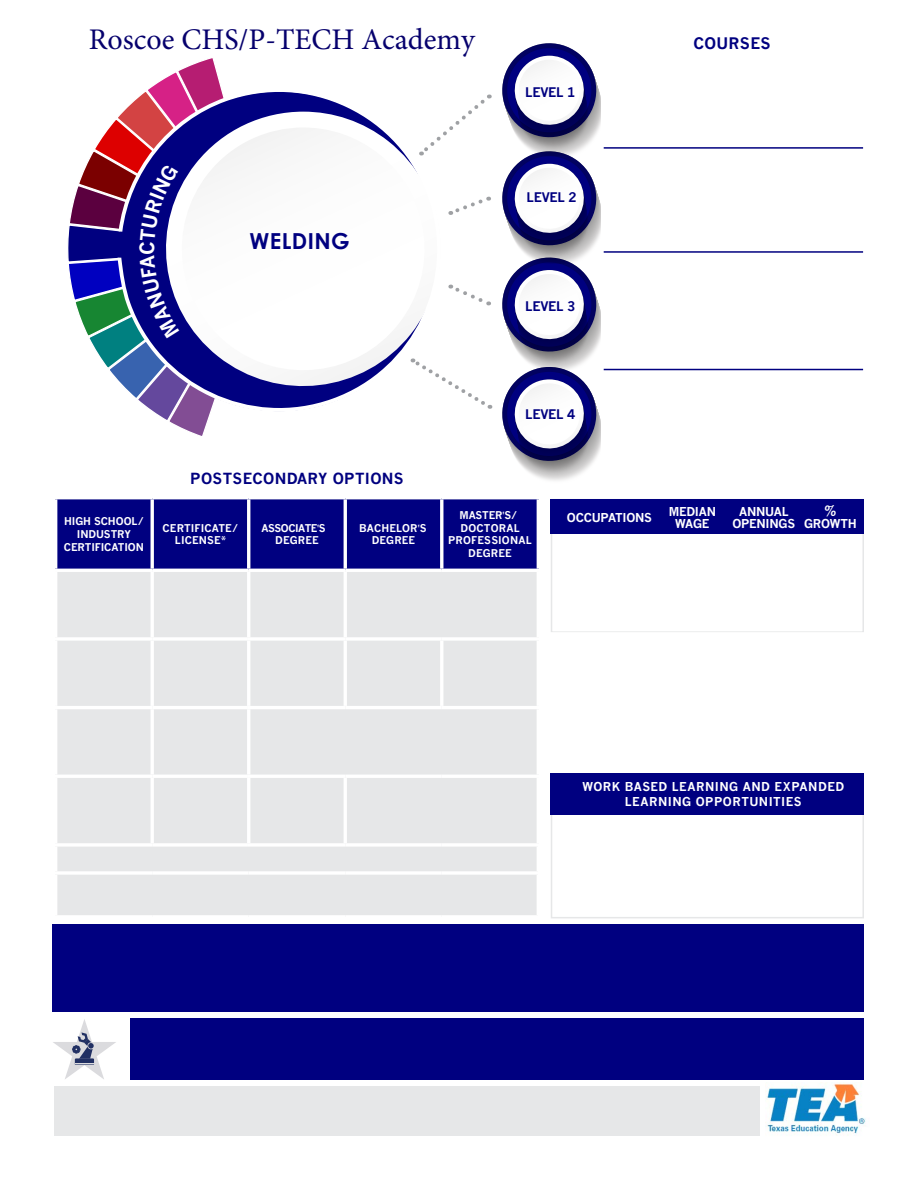
<style>
.page{position:relative;width:918px;height:1188px;background:#fff}
.page>*{position:absolute;margin:0;border:0;box-sizing:border-box;transform-origin:0 0}
.t1{font:30px "Minion Pro";color:#06006d}
.t2{font:700 22.05px "Century Gothic";letter-spacing:.02em;color:#000080}
.t3{font:700 15.6px "News Gothic";letter-spacing:.02em;color:#000080}
.t4{font:700 15px "News Gothic";letter-spacing:.02em;color:#000080}
.t5{font:700 13.05px "News Gothic";letter-spacing:-.02em;color:#000080}
.t6{font:700 12px/13.5px "News Gothic";letter-spacing:.03em;color:#fff;text-align:center}
.t7{font:700 12px/12px "News Gothic";letter-spacing:-.025em;color:#fff;text-align:center}
.t8{font:700 10.5px/12.6px "News Gothic";letter-spacing:.005em;color:#fff;text-align:center}
.t9{font:700 10.5px/12.6px "News Gothic";letter-spacing:-.05em;color:#fff}
.s1{font-family:"Minion Pro"}
</style>
<div class="page">
<svg style="left:273px;top:92px;width:176px;height:317px"></svg>
<svg style="left:502px;top:43px;width:98px;height:438px"></svg>
<div style="left:56px;top:498px;width:96px;height:72px;background:#000080"></div>
<div style="left:152px;top:498px;width:97px;height:72px;background:#000080"></div>
<div style="left:249px;top:498px;width:96px;height:72px;background:#000080"></div>
<div style="left:345px;top:498px;width:97px;height:72px;background:#000080"></div>
<div style="left:442px;top:498px;width:96px;height:72px;background:#000080"></div>
<hr style="left:54px;top:496px;width:98px;height:3px;background:#fff">
<hr style="left:152px;top:496px;width:97px;height:3px;background:#fff">
<hr style="left:249px;top:496px;width:96px;height:3px;background:#fff">
<hr style="left:345px;top:496px;width:97px;height:3px;background:#fff">
<hr style="left:442px;top:496px;width:98px;height:3px;background:#fff">
<hr style="left:604px;top:369px;width:259px;height:1px;background:#000080">
<hr style="left:604px;top:251px;width:259px;height:2px;background:#000080">
<hr style="left:604px;top:147px;width:259px;height:2px;background:#000080">
<div style="left:54px;top:1087px;width:705px;height:49px;background:#e6e7e8"></div>
<div style="left:130px;top:1018px;width:734px;height:62px;background:#000080"></div>
<hr style="left:440px;top:499px;width:3px;height:70px;background:#fff">
<div style="left:551px;top:782px;width:313px;height:136px;border:2px solid #e6e7e8"></div>
<div style="left:551px;top:499px;width:313px;height:133px;border:1px solid #e6e7e8"></div>
<div style="left:52px;top:924px;width:812px;height:88px;background:#000080"></div>
<svg style="left:449px;top:196px;width:40px;height:19px"></svg>
<svg style="left:449px;top:284px;width:40px;height:21px"></svg>
<svg style="left:410px;top:357px;width:80px;height:52px"></svg>
<svg style="left:419px;top:95px;width:71px;height:61px"></svg>
<div style="left:56px;top:570px;width:96px;height:69px;background:#e6e7e8"></div>
<div style="left:152px;top:570px;width:97px;height:69px;background:#e6e7e8"></div>
<div style="left:249px;top:570px;width:96px;height:69px;background:#e6e7e8"></div>
<div style="left:345px;top:570px;width:97px;height:69px;background:#e6e7e8"></div>
<div style="left:442px;top:570px;width:96px;height:69px;background:#e6e7e8"></div>
<div style="left:56px;top:639px;width:96px;height:69px;background:#e6e7e8"></div>
<div style="left:152px;top:639px;width:97px;height:69px;background:#e6e7e8"></div>
<div style="left:249px;top:639px;width:96px;height:69px;background:#e6e7e8"></div>
<div style="left:345px;top:639px;width:97px;height:69px;background:#e6e7e8"></div>
<div style="left:442px;top:639px;width:96px;height:69px;background:#e6e7e8"></div>
<div style="left:56px;top:708px;width:96px;height:68px;background:#e6e7e8"></div>
<div style="left:152px;top:708px;width:97px;height:68px;background:#e6e7e8"></div>
<div style="left:249px;top:708px;width:96px;height:68px;background:#e6e7e8"></div>
<div style="left:345px;top:708px;width:97px;height:68px;background:#e6e7e8"></div>
<div style="left:442px;top:708px;width:96px;height:68px;background:#e6e7e8"></div>
<div style="left:56px;top:776px;width:96px;height:69px;background:#e6e7e8"></div>
<div style="left:152px;top:776px;width:97px;height:69px;background:#e6e7e8"></div>
<div style="left:249px;top:776px;width:96px;height:69px;background:#e6e7e8"></div>
<div style="left:345px;top:776px;width:97px;height:69px;background:#e6e7e8"></div>
<div style="left:442px;top:776px;width:96px;height:69px;background:#e6e7e8"></div>
<div style="left:56px;top:845px;width:482px;height:28px;background:#e6e7e8"></div>
<div style="left:56px;top:873px;width:482px;height:44px;background:#e6e7e8"></div>
<hr style="left:537px;top:847px;width:3px;height:24px;background:#fff">
<hr style="left:537px;top:875px;width:3px;height:40px;background:#fff">
<hr style="left:54px;top:499px;width:3px;height:70px;background:#fff">
<hr style="left:151px;top:499px;width:3px;height:70px;background:#fff">
<hr style="left:247px;top:499px;width:3px;height:70px;background:#fff">
<hr style="left:344px;top:499px;width:3px;height:70px;background:#fff">
<hr style="left:537px;top:499px;width:3px;height:70px;background:#fff">
<hr style="left:54px;top:569px;width:98px;height:3px;background:#fff">
<hr style="left:152px;top:569px;width:97px;height:3px;background:#fff">
<hr style="left:249px;top:569px;width:96px;height:3px;background:#fff">
<hr style="left:345px;top:569px;width:97px;height:3px;background:#fff">
<hr style="left:442px;top:569px;width:98px;height:3px;background:#fff">
<hr style="left:54px;top:572px;width:3px;height:65px;background:#fff">
<hr style="left:151px;top:572px;width:3px;height:65px;background:#fff">
<hr style="left:54px;top:637px;width:98px;height:4px;background:#fff">
<hr style="left:54px;top:641px;width:3px;height:65px;background:#fff">
<hr style="left:152px;top:637px;width:95px;height:4px;background:#fff">
<hr style="left:151px;top:641px;width:3px;height:65px;background:#fff">
<hr style="left:54px;top:706px;width:98px;height:3px;background:#fff">
<hr style="left:54px;top:709px;width:3px;height:66px;background:#fff">
<hr style="left:152px;top:706px;width:95px;height:3px;background:#fff">
<hr style="left:151px;top:709px;width:3px;height:66px;background:#fff">
<hr style="left:54px;top:775px;width:98px;height:3px;background:#fff">
<hr style="left:54px;top:778px;width:3px;height:65px;background:#fff">
<hr style="left:152px;top:775px;width:95px;height:3px;background:#fff">
<hr style="left:151px;top:778px;width:3px;height:65px;background:#fff">
<hr style="left:54px;top:843px;width:98px;height:4px;background:#fff">
<hr style="left:54px;top:847px;width:3px;height:24px;background:#fff">
<hr style="left:152px;top:843px;width:95px;height:4px;background:#fff">
<hr style="left:54px;top:871px;width:98px;height:4px;background:#fff">
<hr style="left:54px;top:875px;width:3px;height:40px;background:#fff">
<hr style="left:152px;top:871px;width:97px;height:4px;background:#f8f8f8">
<hr style="left:249px;top:871px;width:96px;height:4px;background:#fff">
<hr style="left:345px;top:871px;width:97px;height:4px;background:#f8f8f9">
<hr style="left:442px;top:871px;width:98px;height:4px;background:#fff">
<hr style="left:54px;top:915px;width:98px;height:4px;background:#fff">
<hr style="left:152px;top:915px;width:97px;height:4px;background:#fff">
<hr style="left:249px;top:915px;width:96px;height:4px;background:#fff">
<hr style="left:345px;top:915px;width:97px;height:4px;background:#fff">
<hr style="left:442px;top:915px;width:98px;height:4px;background:#fff">
<hr style="left:247px;top:572px;width:3px;height:65px;background:#fff">
<hr style="left:344px;top:572px;width:3px;height:65px;background:#fff">
<hr style="left:537px;top:572px;width:3px;height:65px;background:#fff">
<hr style="left:247px;top:637px;width:98px;height:4px;background:#fff">
<hr style="left:247px;top:641px;width:3px;height:65px;background:#fff">
<hr style="left:345px;top:637px;width:97px;height:4px;background:#fff">
<hr style="left:344px;top:641px;width:3px;height:65px;background:#fff">
<hr style="left:442px;top:637px;width:98px;height:4px;background:#fff">
<hr style="left:440px;top:641px;width:3px;height:65px;background:#fff">
<hr style="left:537px;top:641px;width:3px;height:65px;background:#fff">
<hr style="left:247px;top:706px;width:98px;height:3px;background:#fff">
<hr style="left:247px;top:709px;width:3px;height:66px;background:#fff">
<hr style="left:345px;top:706px;width:97px;height:3px;background:#fff">
<hr style="left:442px;top:706px;width:98px;height:3px;background:#fff">
<hr style="left:537px;top:709px;width:3px;height:66px;background:#fff">
<hr style="left:247px;top:775px;width:98px;height:3px;background:#fff">
<hr style="left:247px;top:778px;width:3px;height:65px;background:#fff">
<hr style="left:345px;top:775px;width:97px;height:3px;background:#fff">
<hr style="left:344px;top:778px;width:3px;height:65px;background:#fff">
<hr style="left:442px;top:775px;width:98px;height:3px;background:#fff">
<hr style="left:537px;top:778px;width:3px;height:65px;background:#fff">
<hr style="left:247px;top:843px;width:98px;height:4px;background:#fff">
<hr style="left:345px;top:843px;width:97px;height:4px;background:#fff">
<hr style="left:442px;top:843px;width:98px;height:4px;background:#fff">
<div style="left:551px;top:499px;width:313px;height:35px;background:#000080"></div>
<div style="left:551px;top:774px;width:313px;height:41px;background:#000080"></div>
<svg style="left:53px;top:1019px;width:63px;height:60px"></svg>
<img style="left:766px;top:1083px;width:100px;height:52px">
<svg style="left:68px;top:58px;width:205px;height:378px"></svg>
<h1 class="t1" style="left:89px;top:19px;width:387px">Roscoe CHS/P-TECH Academy</h1>
<h1 class="t2" style="left:249px;top:225px;width:102px">WELDING</h1>
<h2 class="t4" style="left:190px;top:469px;width:215px">POSTSECONDARY OPTIONS</h2>
<p class="t5" style="left:525px;top:84px;width:52px">LEVEL 1</p>
<p class="t5" style="left:527px;top:190px;width:52px">LEVEL 2</p>
<p class="t5" style="left:525px;top:299px;width:52px">LEVEL 3</p>
<p class="t5" style="left:525px;top:406px;width:52px">LEVEL 4</p>
<h2 class="t3" style="left:693px;top:34px;width:79px">COURSES</h2>
<p class="t8" style="left:64px;top:515px;width:82px">HIGH SCHOOL/<br>INDUSTRY<br>CERTIFICATION</p>
<p class="t8" style="left:163px;top:521px;width:77px">CERTIFICATE/<br>LICENSE*</p>
<p class="t9" style="left:275px;top:521px;width:52px;text-indent:-14px">ASSOCIATE<span class="s1">'</span>S<br>DEGREE</p>
<p class="t8" style="left:359px;top:521px;width:69px">BACHELOR<span class="s1">'</span>S<br>DEGREE</p>
<p class="t8" style="left:448px;top:509px;width:85px">MASTER<span class="s1">'</span>S/<br>DOCTORAL<br>PROFESSIONAL<br>DEGREE</p>
<p class="t7" style="left:567px;top:511px;width:87px">OCCUPATIONS</p>
<p class="t7" style="left:669px;top:505px;width:49px">MEDIAN<br>WAGE</p>
<p class="t7" style="left:733px;top:505px;width:64px">ANNUAL<br>OPENINGS</p>
<p class="t6" style="left:804px;top:503px;width:54px">%<br>GROWTH</p>
<p class="t6" style="left:582px;top:779px;width:263px;line-height:14.4px">WORK BASED LEARNING AND EXPANDED<br>LEARNING OPPORTUNITIES</p>
</div>
